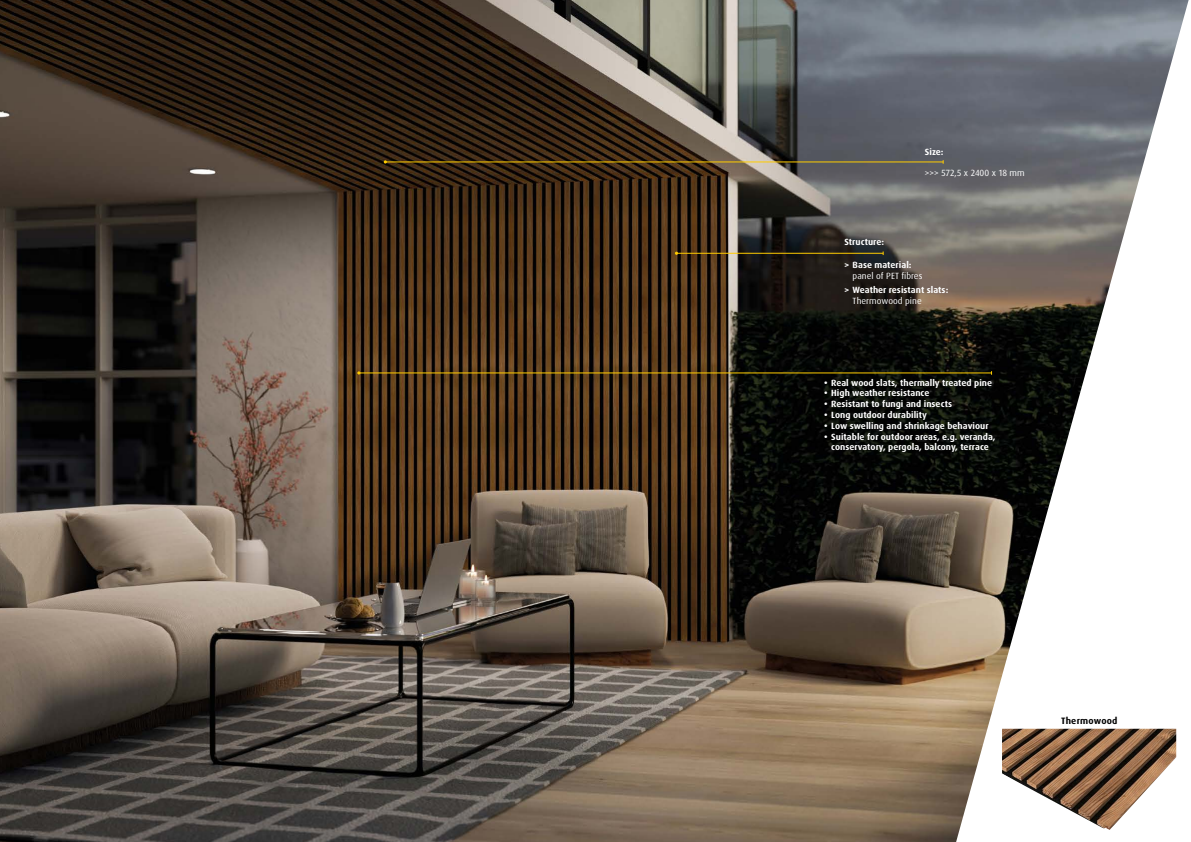
<style>
.page{position:relative;width:1191px;height:842px;background:#fff}
.page>*{position:absolute;margin:0;border:0;box-sizing:border-box;transform-origin:0 0}
.t1{font:700 9.3px "Dax Pro";letter-spacing:.02em;color:#000}
.t2{font:700 9px/10.8px "Dax Pro";letter-spacing:.005em;color:#fff;text-align:center}
.t3{font:9px "Dax Pro";letter-spacing:.005em;color:#fff}
</style>
<div class="page">
<img style="left:0;top:0;width:1188px;height:842px">
<div style="left:1002px;top:717px;width:174px;height:31px;background:#fff"></div>
<img style="left:1002px;top:729px;width:174px;height:101px">
<hr style="left:676px;top:253px;width:207px;height:1px;background:#fc0">
<hr style="left:359px;top:373px;width:632px;height:1px;background:#fc0">
<hr style="left:385px;top:162px;width:558px;height:1px;background:#fc0">
<p class="t2" style="left:925px;top:146px;width:20px">Size:</p>
<p class="t3" style="left:925px;top:167px;width:101px">&gt;&gt;&gt; 572,5 x 2400 x 18 mm</p>
<p class="t2" style="left:844px;top:237px;width:41px">Structure:</p>
<p class="t2" style="left:844px;top:259px;width:68px">&gt; Base material:</p>
<p class="t3" style="left:852px;top:270px;width:71px">panel of PET fibres</p>
<p class="t2" style="left:844px;top:285px;width:105px">&gt; Weather resistant slats:</p>
<p class="t3" style="left:852px;top:295px;width:71px">Thermowood pine</p>
<p class="t2" style="left:824px;top:377px;width:169px">• Real wood slats, thermally treated pine</p>
<p class="t2" style="left:824px;top:388px;width:107px">• High weather resistance</p>
<p class="t2" style="left:824px;top:399px;width:129px">• Resistant to fungi and insects</p>
<p class="t2" style="left:824px;top:409px;width:104px">• Long outdoor durability</p>
<p class="t2" style="left:824px;top:420px;width:166px">• Low swelling and shrinkage behaviour</p>
<p class="t2" style="left:824px;top:431px;width:173px">• Suitable for outdoor areas, e.g. veranda, conservatory, pergola, balcony, terrace</p>
<p class="t1" style="left:1061px;top:715px;width:58px">Thermowood</p>
</div>
